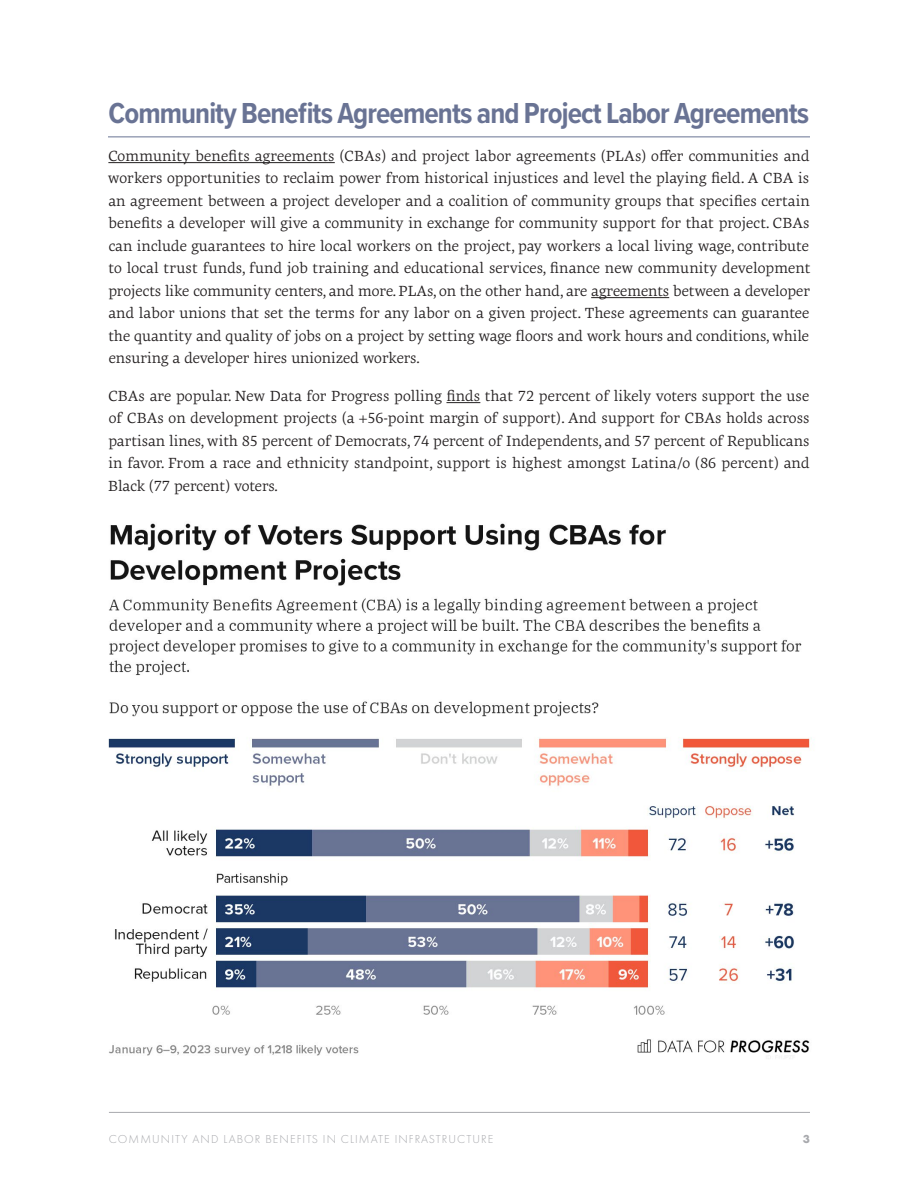
<style>
.page{position:relative;width:918px;height:1188px;background:#fff}
.page>*{position:absolute;margin:0;border:0;box-sizing:border-box;transform-origin:0 0}
.t1{font:700 30px "Proxima Nova Cond";letter-spacing:-.03em;color:#697394}
.t2{font:15px/22.5px "Geneo Std";letter-spacing:.005em;color:#231f20}
.t3{font:300 12px "Futura PT";letter-spacing:.09em;color:#a8a9ad}
.t4{font:700 12px "Futura PT";color:#a8a9ad}
</style>
<div class="page">
<hr style="left:109px;top:1112px;width:701px;height:1px;background:#a8a9ad">
<hr style="left:108px;top:136px;width:702px;height:1px;background:#697394">
<hr style="left:108px;top:162px;width:227px;height:1px;background:#231f20">
<hr style="left:591px;top:297px;width:78px;height:1px;background:#231f20">
<hr style="left:446px;top:402px;width:34px;height:1px;background:#231f20">
<img style="left:108px;top:523px;width:704px;height:536px">
<h1 class="t1" style="left:109px;top:91px;width:702px">Community Benefits Agreements and Project Labor Agreements</h1>
<p class="t2" style="left:108px;top:144px;width:704px">Community benefits agreements (CBAs) and project labor agreements (PLAs) offer communities and workers opportunities to reclaim power from historical injustices and level the playing field. A CBA is an agreement between a project developer and a coalition of community groups that specifies certain benefits a developer will give a community in exchange for community support for that project. CBAs can include guarantees to hire local workers on the project, pay workers a local living wage, contribute to local trust funds, fund job training and educational services, finance new community development projects like community centers, and more. PLAs, on the other hand, are agreements between a developer and labor unions that set the terms for any labor on a given project. These agreements can guarantee the quantity and quality of jobs on a project by setting wage floors and work hours and conditions, while ensuring a developer hires unionized workers.</p>
<p class="t2" style="left:108px;top:384px;width:703px;text-align:justify">CBAs are popular. New Data for Progress polling finds that 72 percent of likely voters support the use of CBAs on development projects (a +56-point margin of support). And support for CBAs holds across partisan lines, with 85 percent of Democrats, 74 percent of Independents, and 57 percent of Republicans in favor. From a race and ethnicity standpoint, support is highest amongst Latina/o (86 percent) and Black (77 percent) voters.</p>
<p class="t3" style="left:109px;top:1132px;width:386px">COMMUNITY AND LABOR BENEFITS IN CLIMATE INFRASTRUCTURE</p>
<p class="t4" style="left:803px;top:1131px;width:9px">3</p>
</div>
